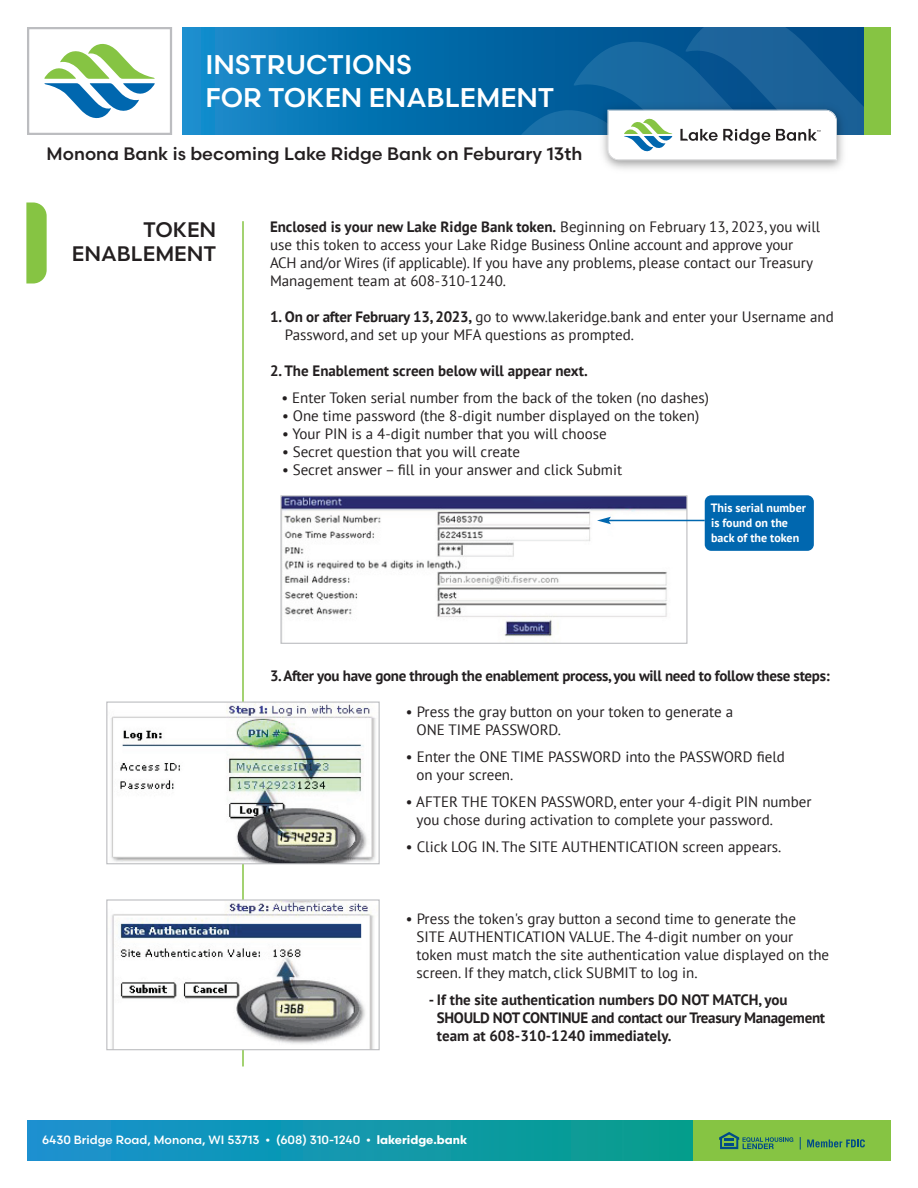
<style>
.page{position:relative;width:918px;height:1188px;background:#fff}
.page>*{position:absolute;margin:0;border:0;box-sizing:border-box;transform-origin:0 0}
.t1{font:500 27px "Scandia";color:#fff}
.t2{font:500 21px/24px "Scandia";color:#231f20;text-align:right}
.t3{font:500 18px "Scandia";color:#231f20}
.t4{font:15px/18px "PT Sans";color:#231f20}
.t5{font:700 15px/18px "PT Sans";color:#231f20}
.t6{font:700 15px "PT Sans";letter-spacing:-.02em;color:#231f20}
.t7{font:500 12px "Scandia";color:#fff}
.t8{font:700 12px/15px "PT Sans";color:#fff}
.s1{font-weight:700}
</style>
<div class="page">
<svg style="left:182px;top:27px;width:329px;height:108px;background:#0876b5"></svg>
<svg style="left:44px;top:44px;width:111px;height:74px"></svg>
<div style="left:27px;top:27px;width:145px;height:108px;border:2px solid #bcbdc0"></div>
<div style="left:27px;top:1120px;width:675px;height:41px;background:linear-gradient(to right,#1992d0,#069e8a)"></div>
<div style="left:693px;top:1120px;width:198px;height:41px;background:#86c443"></div>
<svg style="left:719px;top:1132px;width:74px;height:17px"></svg>
<svg style="left:800px;top:1137px;width:1px;height:13px"></svg>
<svg style="left:807px;top:1139px;width:58px;height:8px"></svg>
<svg style="left:511px;top:27px;width:380px;height:133px"></svg>
<hr style="left:242px;top:221px;width:2px;height:845px;background:#86c443">
<svg style="left:26px;top:202px;width:21px;height:82px;background:#91c954"></svg>
<img style="left:282px;top:497px;width:403px;height:140px">
<div style="left:280px;top:495px;width:407px;height:149px;border:1px solid #bcbdc0"></div>
<img style="left:111px;top:704px;width:265px;height:158px">
<div style="left:106px;top:702px;width:274px;height:162px;border:1px solid #bcbdc0"></div>
<img style="left:111px;top:901px;width:263px;height:147px">
<div style="left:106px;top:899px;width:274px;height:151px;border:1px solid #bcbdc0"></div>
<div style="left:705px;top:495px;width:109px;height:56px;background:#0067af;border-radius:6px"></div>
<hr style="left:608px;top:520px;width:97px;height:1px;background:#0067af">
<svg style="left:597px;top:517px;width:14px;height:7px"></svg>
<p class="t1" style="left:205px;top:54px;width:208px">INSTRUCTIONS</p>
<p class="t1" style="left:205px;top:87px;width:351px">FOR TOKEN ENABLEMENT</p>
<p class="t3" style="left:47px;top:147px;width:537px">Monona Bank is becoming Lake Ridge Bank on Feburary 13th</p>
<p class="t2" style="left:72px;top:219px;width:146px">TOKEN<br>ENABLEMENT</p>
<p class="t4" style="left:270px;top:219px;width:552px"><span class="s1">Enclosed is your new Lake Ridge Bank token.</span> Beginning on February 13, 2023, you will use this token to access your Lake Ridge Business Online account and approve your ACH and/or Wires (if applicable). If you have any problems, please contact our Treasury Management team at 608-310-1240.</p>
<p class="t4" style="left:285px;top:309px;width:551px;text-indent:-15px"><span class="s1">1. On or after February 13, 2023,</span> go to www.lakeridge.bank and enter your Username and<br>Password, and set up your MFA questions as prompted.</p>
<p class="t5" style="left:270px;top:363px;width:319px">2. The Enablement screen below will appear next.</p>
<p class="t4" style="left:281px;top:390px;width:429px">• Enter Token serial number from the back of the token (no dashes)</p>
<p class="t4" style="left:282px;top:408px;width:419px">• One time password (the 8-digit number displayed on the token)</p>
<p class="t4" style="left:282px;top:426px;width:326px">• Your PIN is a 4-digit number that you will choose</p>
<p class="t4" style="left:282px;top:444px;width:240px">• Secret question that you will create</p>
<p class="t4" style="left:282px;top:462px;width:342px">• Secret answer – fill in your answer and click Submit</p>
<p class="t8" style="left:711px;top:501px;width:97px">This serial number is found on the back of the token</p>
<p class="t6" style="left:270px;top:667px;width:561px">3. After you have gone through the enablement process, you will need to follow these steps:</p>
<p class="t4" style="left:417px;top:703px;width:318px;text-indent:-11px">• Press the gray button on your token to generate a<br>ONE TIME PASSWORD.</p>
<p class="t4" style="left:417px;top:748px;width:370px;text-indent:-11px">• Enter the ONE TIME PASSWORD into the PASSWORD field on your screen.</p>
<p class="t4" style="left:417px;top:793px;width:397px;text-indent:-11px">• AFTER THE TOKEN PASSWORD, enter your 4-digit PIN number you chose during activation to complete your password.</p>
<p class="t4" style="left:406px;top:838px;width:377px">• Click LOG IN. The SITE AUTHENTICATION screen appears.</p>
<p class="t4" style="left:417px;top:910px;width:414px;text-indent:-11px">• Press the token's gray button a second time to generate the<br>SITE AUTHENTICATION VALUE. The 4-digit number on your token must match the site authentication value displayed on the screen. If they match, click SUBMIT to log in.</p>
<p class="t5" style="left:437px;top:991px;width:390px;text-indent:-8px">- If the site authentication numbers DO NOT MATCH, you<br>SHOULD NOT CONTINUE and contact our Treasury Management team at 608-310-1240 immediately.</p>
<p class="t7" style="left:42px;top:1135px;width:427px">6430 Bridge Road, Monona, WI 53713 • (608) 310-1240 • <span class="s1">lakeridge.bank</span></p>
</div>
